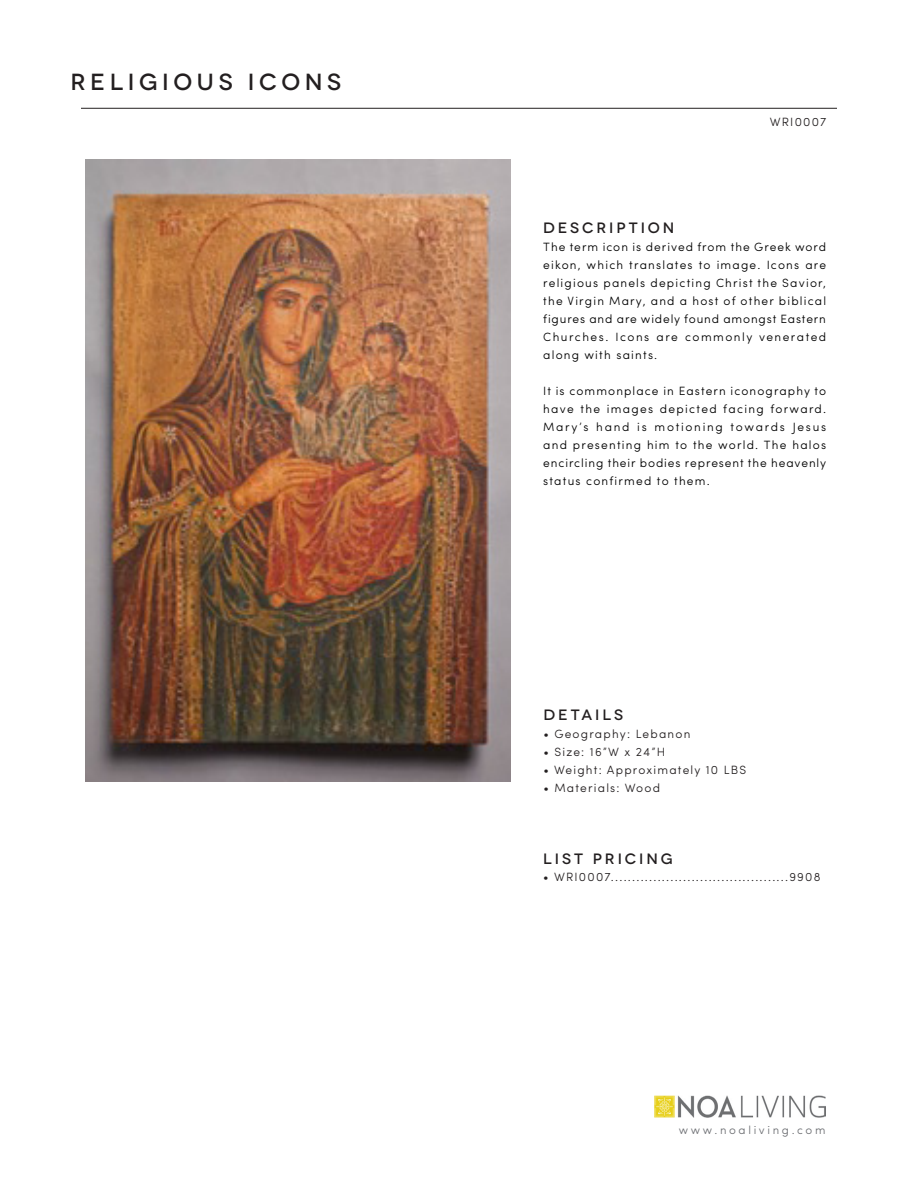
<style>
.page{position:relative;width:918px;height:1188px;background:#fff}
.page>*{position:absolute;margin:0;border:0;box-sizing:border-box;transform-origin:0 0}
.t1{font:500 23.25px "Novecentowide";letter-spacing:.2em;color:#231f20}
.t2{font:500 15px "Novecentowide";letter-spacing:.195em;color:#231f20}
.t3{font:300 12px/18px "Sofia Pro";letter-spacing:.1em;color:#000;text-align:justify}
.t4{font:300 12px "Sofia Pro";letter-spacing:.1em;color:#231f20}
.t5{font:300 11.7px "Sofia Pro";letter-spacing:.225em;color:#6d6f73}
</style>
<div class="page">
<hr style="left:81px;top:108px;width:756px;height:1px;background:#231f20">
<img style="left:654px;top:1096px;width:172px;height:21px">
<img style="left:86px;top:160px;width:425px;height:621px">
<p class="t1" style="left:70px;top:68px;width:272px">RELIGIOUS ICONS</p>
<p class="t2" style="left:543px;top:219px;width:133px">DESCRIPTION</p>
<p class="t4" style="left:770px;top:113px;width:58px">WRI0007</p>
<p class="t3" style="left:543px;top:237px;width:285px">The term icon is derived from the Greek word eikon, which translates to image. Icons are religious panels depicting Christ the Savior, the Virgin Mary, and a host of other biblical figures and are widely found amongst Eastern Churches. Icons are commonly venerated along with saints.</p>
<p class="t3" style="left:543px;top:381px;width:285px">It is commonplace in Eastern iconography to have the images depicted facing forward.<br>Mary’s hand is motioning towards Jesus and presenting him to the world. The halos encircling their bodies represent the heavenly status confirmed to them.</p>
<p class="t2" style="left:543px;top:706px;width:81px">DETAILS</p>
<p class="t4" style="left:543px;top:725px;width:149px">• Geography: Lebanon</p>
<p class="t4" style="left:543px;top:743px;width:124px">• Size: 16”W x 24”H</p>
<p class="t4" style="left:543px;top:761px;width:205px">• Weight: Approximately 10 LBS</p>
<p class="t4" style="left:543px;top:779px;width:118px">• Materials: Wood</p>
<p class="t2" style="left:543px;top:850px;width:131px">LIST PRICING</p>
<p class="t4" style="left:543px;top:868px;width:279px">• WRI0007..........................................9908</p>
<p class="t5" style="left:679px;top:1121px;width:148px">www.noaliving.com</p>
</div>
